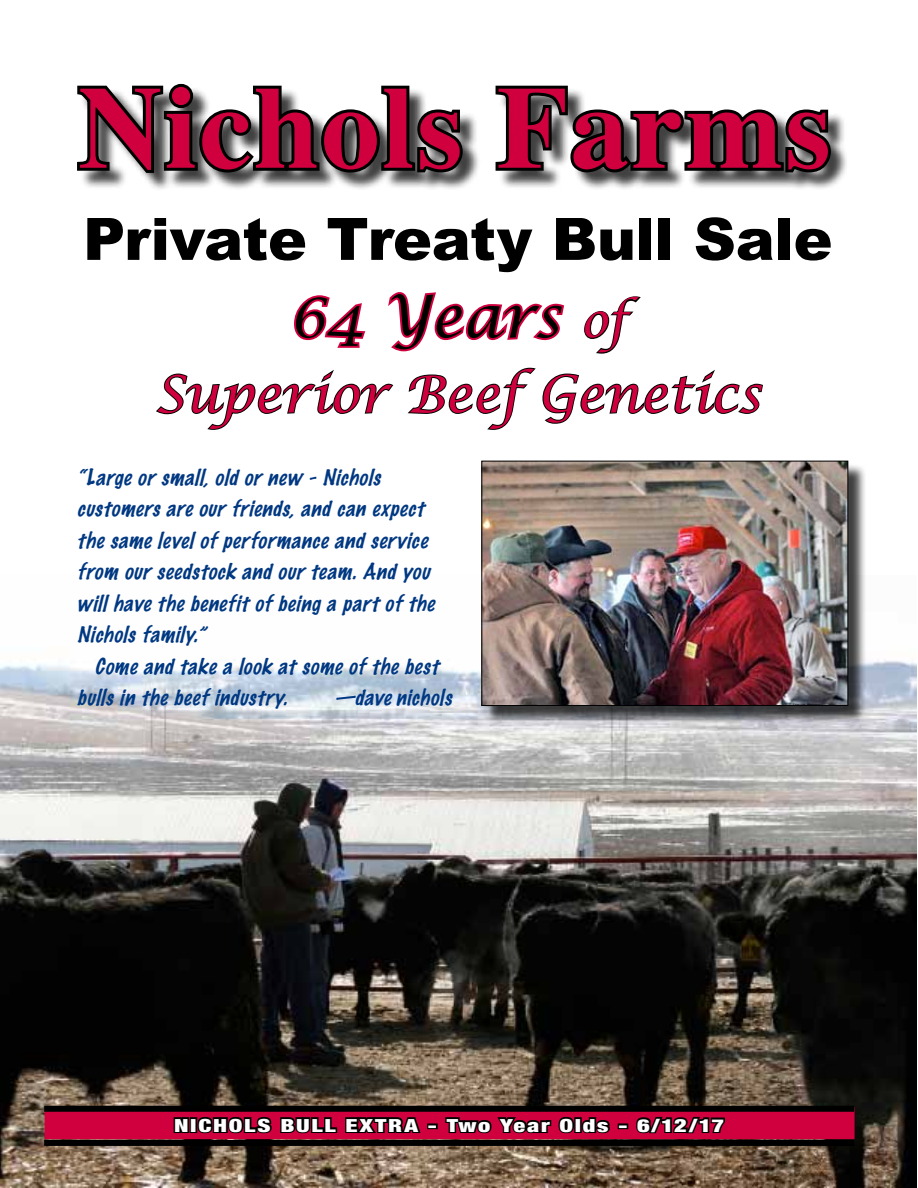
<style>
.page{position:relative;width:918px;height:1188px;background:#fff}
.page>*{position:absolute;margin:0;border:0;box-sizing:border-box;transform-origin:0 0}
.t1{font:700 117px "Times";letter-spacing:.02em;color:#d0003e}
.t2{font:900 58.5px "Arial";letter-spacing:-.005em;color:#000}
.t3{font:italic 58.5px "Lucida Calligraphy";color:#000}
.t4{font:italic 51px "Lucida Calligraphy";color:#d0003e}
.t5{font:italic 100 20.25px/31.5px "Marker Felt";color:#003882}
.t6{font:900 condensed 18px "Helvetica Neue";letter-spacing:.07em;color:#fff;scale:1.36 1}
.s1{font-size:46.8px;color:#d0003e}
</style>
<div class="page">
<img style="left:0;top:659px;width:917px;height:529px">
<svg style="left:294px;top:295px;width:72px;height:53px"></svg>
<svg style="left:388px;top:292px;width:177px;height:60px"></svg>
<svg style="left:584px;top:296px;width:57px;height:58px"></svg>
<svg style="left:156px;top:369px;width:238px;height:61px"></svg>
<svg style="left:407px;top:367px;width:356px;height:63px"></svg>
<div style="left:80px;top:86px;width:769px;height:105px;background:#000;opacity:.75"></div>
<svg style="left:77px;top:83px;width:390px;height:93px"></svg>
<svg style="left:493px;top:85px;width:342px;height:92px"></svg>
<div style="left:484px;top:463px;width:383px;height:261px;background:#000;opacity:.75"></div>
<img style="left:483px;top:463px;width:363px;height:241px">
<div style="left:481px;top:461px;width:367px;height:245px;border:1px solid #000"></div>
<div style="left:45px;top:1107px;width:810px;height:32px;background:#d0003e"></div>
<div style="left:44px;top:1140px;width:810px;height:6px;background:#000"></div>
<div style="left:44px;top:1106px;width:810px;height:6px;background:#000"></div>
<svg style="left:172px;top:1111px;width:18px;height:29px"></svg>
<div style="left:190px;top:1117px;width:7px;height:16px;border:3px solid #000"></div>
<svg style="left:196px;top:1095px;width:227px;height:44px"></svg>
<div style="left:427px;top:1123px;width:11px;height:6px;border:3px solid #000"></div>
<svg style="left:444px;top:1093px;width:168px;height:75px"></svg>
<div style="left:618px;top:1123px;width:10px;height:6px;border:3px solid #000"></div>
<svg style="left:636px;top:1116px;width:89px;height:18px"></svg>
<h1 class="t1" style="left:78px;top:16px;width:754px">Nichols Farms</h1>
<h2 class="t2" style="left:83px;top:197px;width:751px">Private Treaty Bull Sale</h2>
<h2 class="t3" style="left:289px;top:281px;width:339px">64 Years <span class="s1">of</span></h2>
<h3 class="t4" style="left:155px;top:363px;width:608px">Superior Beef Genetics</h3>
<p class="t5" style="left:77px;top:461px;width:365px">“Largeorsmall,oldornew -Nichols customersareourfriends,andcanexpect thesamelevelofperformanceandservice from ourseedstockandourteam.Andyou willhavethebenefitofbeingapartofthe Nicholsfamily.”</p>
<p class="t5" style="left:77px;top:650px;width:370px;text-indent:18px">Comeandtakealookatsomeofthebest bullsinthebeefindustry.</p>
<p class="t5" style="left:334px;top:682px;width:125px">—dave nichols</p>
<p class="t6" style="left:174px;top:1114px;width:406px">NICHOLS BULL EXTRA - Two Year Olds - 6/12/17</p>
</div>
